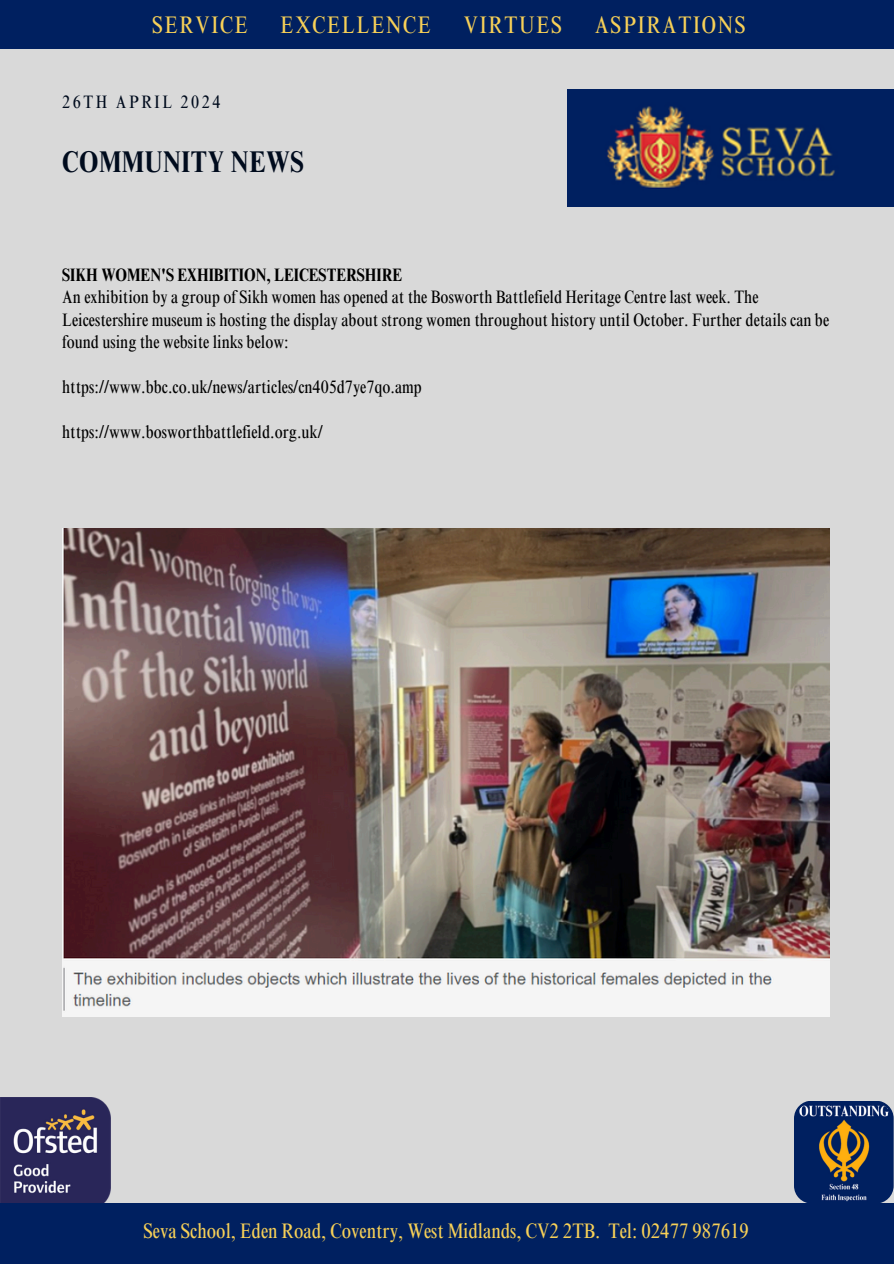
<style>
.page{position:relative;width:894px;height:1264px;background:#fff}
.page>*{position:absolute;margin:0;border:0;box-sizing:border-box;transform-origin:0 0}
.t1{font:700 condensed 30px "Times NRMT Pro";letter-spacing:.02em;color:#000b1d}
.t2{font:condensed 24px "Times NRMT Pro";letter-spacing:.07em;color:#f7d057}
.t3{font:condensed 21px "Times NRMT Pro";color:#f7d057}
.t4{font:condensed 18px/22.5px "Times NRMT Pro";color:#000}
.t5{font:700 condensed 18px "Times NRMT Pro";color:#000}
.t6{font:condensed 18px "Times NRMT Pro";letter-spacing:.14em;color:#000b1d}
</style>
<div class="page">
<div style="left:0;top:0;width:893px;height:1263px;background:#d9d9d9"></div>
<img style="left:567px;top:89px;width:326px;height:117px">
<div style="left:0;top:0;width:893px;height:48px;background:#002060"></div>
<img style="left:0;top:1097px;width:110px;height:106px">
<div style="left:0;top:1203px;width:893px;height:60px;background:#002060"></div>
<svg style="left:794px;top:1101px;width:99px;height:102px;background:#2f3f60"></svg>
<img style="left:62px;top:528px;width:766px;height:488px">
<p class="t2" style="left:152px;top:16px;width:97px">SERVICE</p>
<p class="t2" style="left:280px;top:16px;width:152px">EXCELLENCE</p>
<p class="t2" style="left:463px;top:16px;width:99px">VIRTUES</p>
<p class="t2" style="left:594px;top:16px;width:152px">ASPIRATIONS</p>
<p class="t6" style="left:62px;top:95px;width:160px">26TH APRIL 2024</p>
<p class="t1" style="left:62px;top:150px;width:243px">COMMUNITY NEWS</p>
<p class="t5" style="left:62px;top:267px;width:341px">SIKH WOMEN'S EXHIBITION, LEICESTERSHIRE</p>
<p class="t4" style="left:62px;top:288px;width:768px">An exhibition by a group of Sikh women has opened at the Bosworth Battlefield Heritage Centre last week. The<br>Leicestershire museum is hosting the display about strong women throughout history until October. Further details can be found using the website links below:</p>
<p class="t4" style="left:62px;top:378px;width:361px">https://www.bbc.co.uk/news/articles/cn405d7ye7qo.amp</p>
<h3 class="t4" style="left:62px;top:423px;width:262px">https://www.bosworthbattlefield.org.uk/</h3>
<p class="t3" style="left:143px;top:1222px;width:606px">Seva School, Eden Road, Coventry, West Midlands, CV2 2TB. Tel: 02477 987619</p>
</div>
